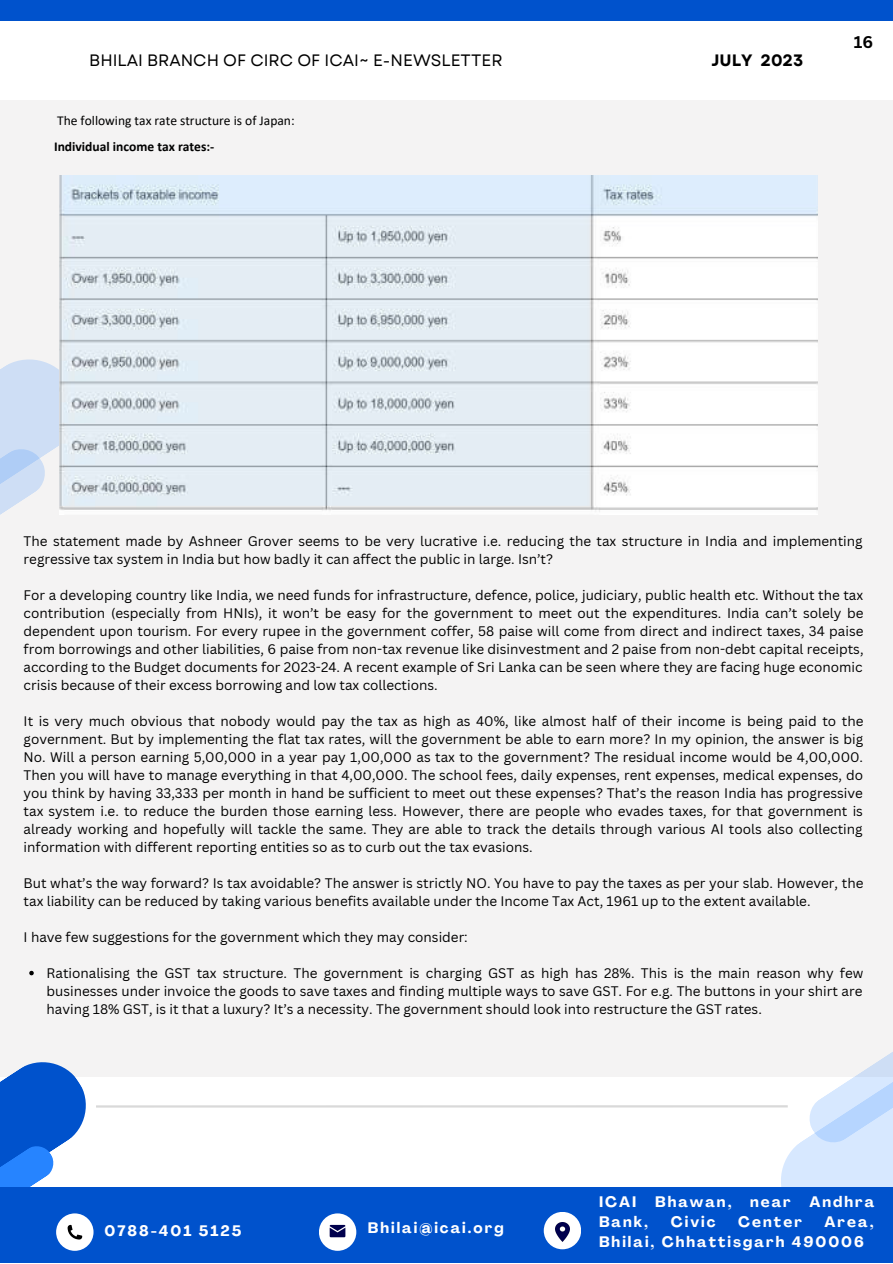
<style>
.page{position:relative;width:893px;height:1264px;background:#fff}
.page>*{position:absolute;margin:0;border:0;box-sizing:border-box;transform-origin:0 0}
.t1{font:16.5px "Garet";color:#000}
.t2{font:700 16.5px "Garet";color:#000}
.t3{font:700 16.5px "Canva Sans";color:#000}
.t4{font:700 15px/20.2px "Agrandir";letter-spacing:.135em;color:#fff}
.t5{font:13.5px/18px "Canva Sans";color:#000;text-align:justify}
.t6{font:13.5px "Calibri";color:#000}
.t7{font:700 13.5px "Calibri";color:#000}
</style>
<div class="page">
<div style="left:0;top:100px;width:892px;height:977px;background:#f4f3f3"></div>
<svg style="left:774px;top:1052px;width:118px;height:135px"></svg>
<div style="left:0;top:1187px;width:892px;height:75px;background:#0052cc"></div>
<hr style="left:96px;top:1105px;width:691px;height:2px;background:#d9d9d9">
<svg style="left:0;top:353px;width:64px;height:162px"></svg>
<div style="left:0;top:0;width:892px;height:20px;background:#0052cc"></div>
<div style="left:56px;top:1213px;width:37px;height:37px;background:#fff;border-radius:50%"></div>
<svg style="left:0;top:1062px;width:92px;height:189px"></svg>
<div style="left:319px;top:1213px;width:37px;height:37px;background:#fff;border-radius:50%"></div>
<div style="left:543px;top:1211px;width:38px;height:38px;background:#fff;border-radius:50%"></div>
<img style="left:555px;top:1222px;width:14px;height:19px">
<svg style="left:329px;top:1224px;width:16px;height:13px"></svg>
<img style="left:60px;top:175px;width:757px;height:339px">
<svg style="left:29px;top:970px;width:5px;height:5px"></svg>
<p class="t1" style="left:89px;top:48px;width:415px">BHILAI BRANCH OF CIRC OF ICAI~ E-NEWSLETTER</p>
<p class="t2" style="left:711px;top:48px;width:93px">JULY 2023</p>
<p class="t6" style="left:57px;top:114px;width:239px">The following tax rate structure is of Japan:</p>
<p class="t7" style="left:54px;top:141px;width:162px">Individual income tax rates:-</p>
<p class="t3" style="left:853px;top:30px;width:21px">16</p>
<p class="t5" style="left:24px;top:531px;width:840px">The statement made by Ashneer Grover seems to be very lucrative i.e. reducing the tax structure in India and implementing regressive tax system in India but how badly it can affect the public in large. Isn’t?</p>
<p class="t5" style="left:24px;top:585px;width:841px">For a developing country like India, we need funds for infrastructure, defence, police, judiciary, public health etc. Without the tax contribution (especially from HNIs), it won’t be easy for the government to meet out the expenditures. India can’t solely be dependent upon tourism. For every rupee in the government coffer, 58 paise will come from direct and indirect taxes, 34 paise from borrowings and other liabilities, 6 paise from non-tax revenue like disinvestment and 2 paise from non-debt capital receipts, according to the Budget documents for 2023-24. A recent example of Sri Lanka can be seen where they are facing huge economic crisis because of their excess borrowing and low tax collections.</p>
<p class="t5" style="left:24px;top:711px;width:841px">It is very much obvious that nobody would pay the tax as high as 40%, like almost half of their income is being paid to the government. But by implementing the flat tax rates, will the government be able to earn more? In my opinion, the answer is big No. Will a person earning 5,00,000 in a year pay 1,00,000 as tax to the government? The residual income would be 4,00,000.<br>Then you will have to manage everything in that 4,00,000. The school fees, daily expenses, rent expenses, medical expenses, do you think by having 33,333 per month in hand be sufficient to meet out these expenses? That’s the reason India has progressive tax system i.e. to reduce the burden those earning less. However, there are people who evades taxes, for that government is already working and hopefully will tackle the same. They are able to track the details through various AI tools also collecting information with different reporting entities so as to curb out the tax evasions.</p>
<p class="t5" style="left:24px;top:873px;width:841px">But what’s the way forward? Is tax avoidable? The answer is strictly NO. You have to pay the taxes as per your slab. However, the tax liability can be reduced by taking various benefits available under the Income Tax Act, 1961 up to the extent available.</p>
<p class="t5" style="left:24px;top:927px;width:445px">I have few suggestions for the government which they may consider:</p>
<p class="t5" style="left:47px;top:963px;width:818px">Rationalising the GST tax structure. The government is charging GST as high has 28%. This is the main reason why few businesses under invoice the goods to save taxes and finding multiple ways to save GST. For e.g. The buttons in your shirt are having 18% GST, is it that a luxury? It’s a necessity. The government should look into restructure the GST rates.</p>
<p class="t4" style="left:104px;top:1221px;width:138px">0788-401 5125</p>
<p class="t4" style="left:368px;top:1218px;width:137px">Bhilai@icai.org</p>
<p class="t4" style="left:599px;top:1192px;width:277px">ICAI Bhawan, near Andhra<br>Bank,</p>
<p class="t4" style="left:670px;top:1213px;width:46px">Civic</p>
<p class="t4" style="left:738px;top:1213px;width:65px">Center</p>
<p class="t4" style="left:599px;top:1213px;width:276px;text-indent:225px">Area,<br>Bhilai, Chhattisgarh 490006</p>
</div>
